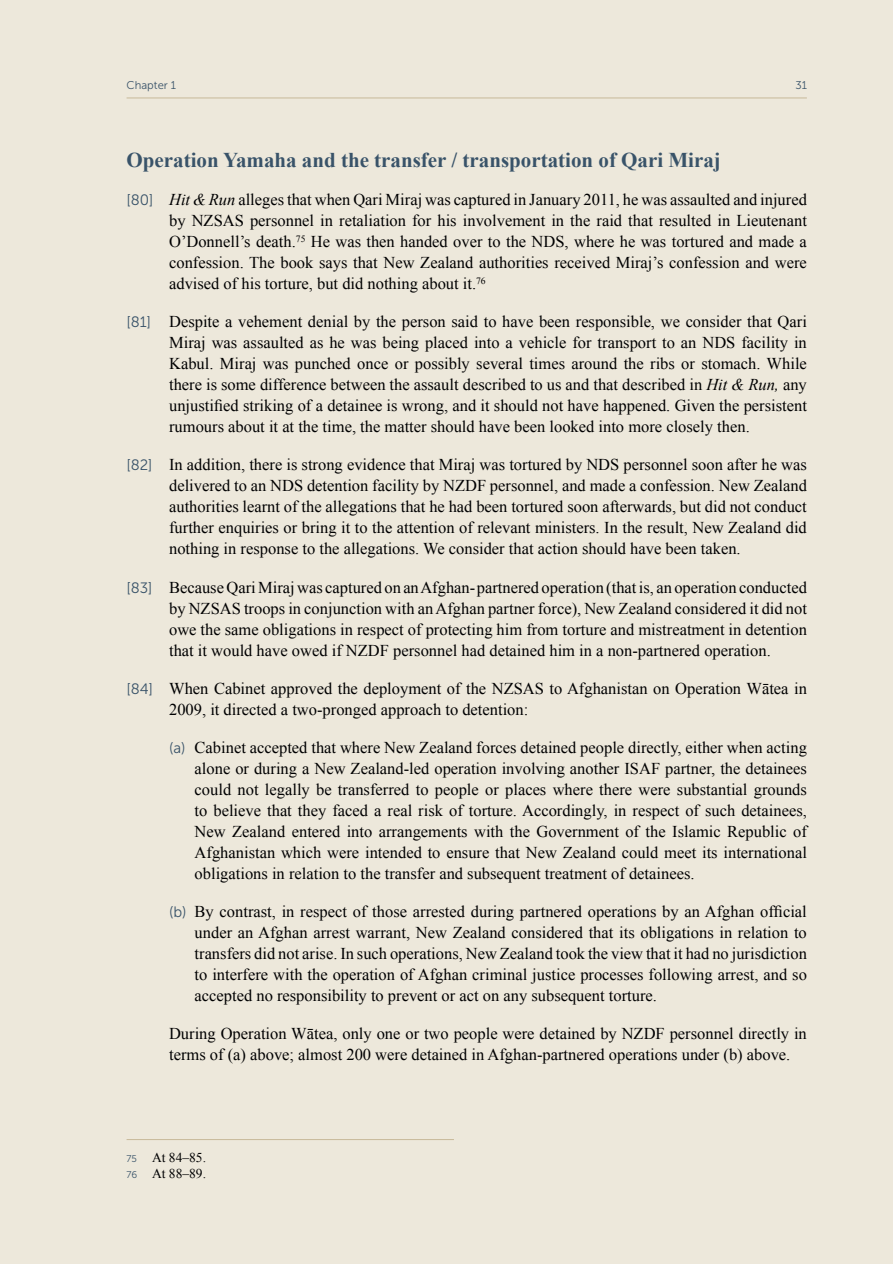
<style>
.page{position:relative;width:893px;height:1264px;background:#fff}
.page>*{position:absolute;margin:0;border:0;box-sizing:border-box;transform-origin:0 0}
.t1{font:700 21px "Times New Roman";color:#395369}
.t2{font:16.5px/21px "Times New Roman";color:#000001;text-align:justify}
.t3{font:13.5px/16.2px "Times New Roman";color:#000001}
.t4{font:11.25px "Museo Sans 300";color:#395369}
.s1{font-family:"Museo Sans 300";font-size:15px;color:#395369}
.s2{font-style:italic}
.s3{font-family:"Museo Sans 300";font-size:9.75px;color:#395369}
</style>
<div class="page">
<div style="left:0;top:0;width:893px;height:1263px;background:#ede8db"></div>
<hr style="left:127px;top:98px;width:680px;height:1px;background:#c8b99a">
<hr style="left:127px;top:1138px;width:327px;height:1px;background:#c8b99a">
<p class="t4" style="left:127px;top:79px;width:51px">Chapter 1</p>
<p class="t4" style="left:795px;top:79px;width:13px">31</p>
<p class="t1" style="left:127px;top:146px;width:596px">Operation Yamaha and the transfer / transportation of Qari Miraj</p>
<p class="t2" style="left:169px;top:189px;width:639px;text-indent:-43px"><span class="s1">[80]</span> <span class="s2">Hit &amp; Run</span> alleges that when Qari Miraj was captured in January 2011, he was assaulted and injured by NZSAS personnel in retaliation for his involvement in the raid that resulted in Lieutenant O’Donnell’s death.<sup>75</sup> He was then handed over to the NDS, where he was tortured and made a confession. The book says that New Zealand authorities received Miraj’s confession and were advised of his torture, but did nothing about it.<sup>76</sup></p>
<p class="t2" style="left:169px;top:311px;width:639px;text-indent:-43px"><span class="s1">[81]</span> Despite a vehement denial by the person said to have been responsible, we consider that Qari Miraj was assaulted as he was being placed into a vehicle for transport to an NDS facility in Kabul. Miraj was punched once or possibly several times around the ribs or stomach. While there is some difference between the assault described to us and that described in <span class="s2">Hit &amp; Run,</span> any unjustified striking of a detainee is wrong, and it should not have happened. Given the persistent rumours about it at the time, the matter should have been looked into more closely then.</p>
<p class="t2" style="left:169px;top:454px;width:639px;text-indent:-43px"><span class="s1">[82]</span> In addition, there is strong evidence that Miraj was tortured by NDS personnel soon after he was delivered to an NDS detention facility by NZDF personnel, and made a confession. New Zealand authorities learnt of the allegations that he had been tortured soon afterwards, but did not conduct further enquiries or bring it to the attention of relevant ministers. In the result, New Zealand did nothing in response to the allegations. We consider that action should have been taken.</p>
<p class="t2" style="left:169px;top:576px;width:639px;text-indent:-43px"><span class="s1">[83]</span> Because Qari Miraj was captured on an Afghan-partnered operation (that is, an operation conducted by NZSAS troops in conjunction with an Afghan partner force), New Zealand considered it did not owe the same obligations in respect of protecting him from torture and mistreatment in detention that it would have owed if NZDF personnel had detained him in a non-partnered operation.</p>
<p class="t2" style="left:169px;top:677px;width:639px;text-indent:-43px"><span class="s1">[84]</span> When Cabinet approved the deployment of the NZSAS to Afghanistan on Operation Wātea in<br>2009, it directed a two-pronged approach to detention:</p>
<p class="t2" style="left:195px;top:736px;width:614px;text-indent:-26px"><span class="s1">(a)</span> Cabinet accepted that where New Zealand forces detained people directly, either when acting alone or during a New Zealand-led operation involving another ISAF partner, the detainees could not legally be transferred to people or places where there were substantial grounds to believe that they faced a real risk of torture. Accordingly, in respect of such detainees, New Zealand entered into arrangements with the Government of the Islamic Republic of Afghanistan which were intended to ensure that New Zealand could meet its international obligations in relation to the transfer and subsequent treatment of detainees.</p>
<p class="t2" style="left:195px;top:900px;width:614px;text-indent:-25px"><span class="s1">(b)</span> By contrast, in respect of those arrested during partnered operations by an Afghan official under an Afghan arrest warrant, New Zealand considered that its obligations in relation to transfers did not arise. In such operations, New Zealand took the view that it had no jurisdiction to interfere with the operation of Afghan criminal justice processes following arrest, and so accepted no responsibility to prevent or act on any subsequent torture.</p>
<p class="t2" style="left:169px;top:1022px;width:639px">During Operation Wātea, only one or two people were detained by NZDF personnel directly in terms of (a) above; almost 200 were detained in Afghan-partnered operations under (b) above.</p>
<p class="t3" style="left:127px;top:1149px;width:81px"><span class="s3">75</span> At 84–85.<br><span class="s3">76</span> At 88–89.</p>
</div>
